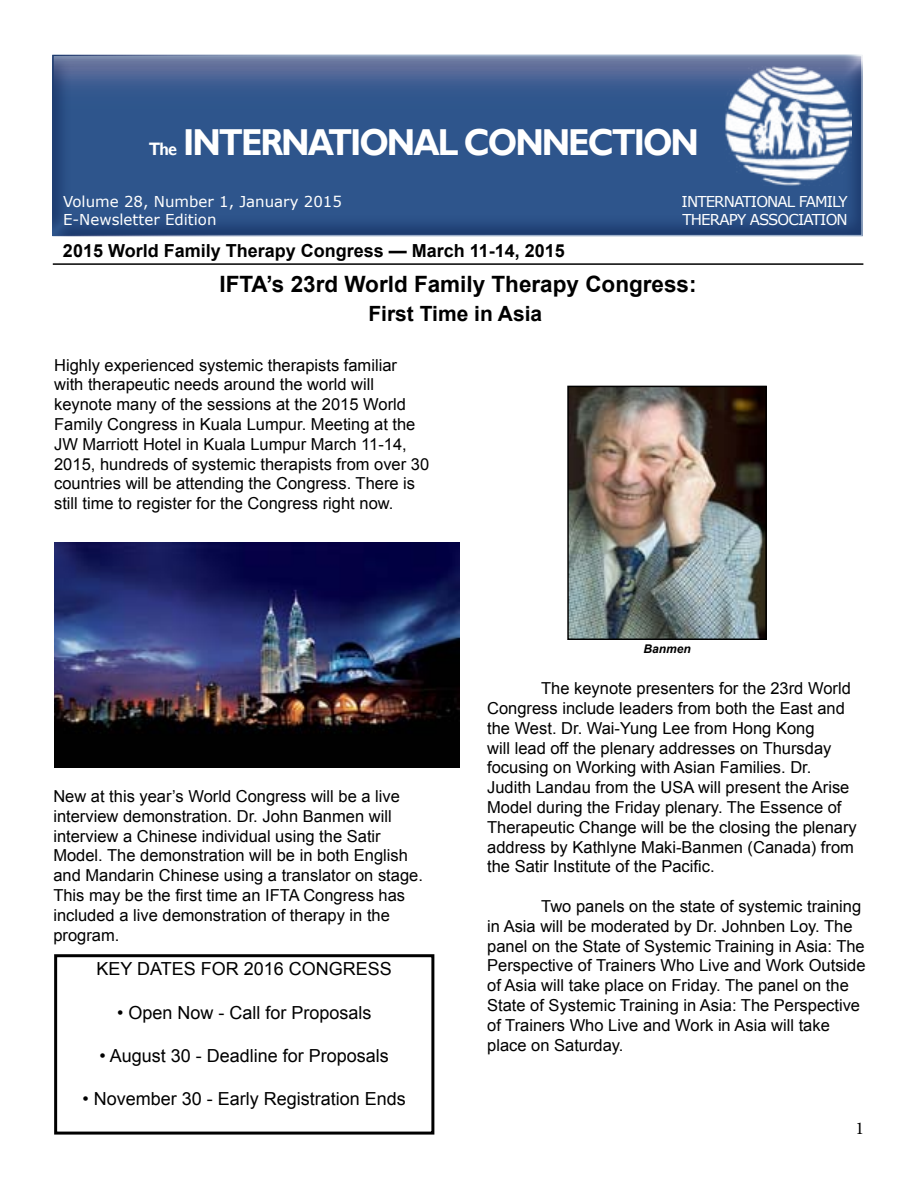
<style>
.page{position:relative;width:918px;height:1188px;background:#fff}
.page>*{position:absolute;margin:0;border:0;box-sizing:border-box;transform-origin:0 0}
.t1{font:700 37.5px "Gill Sans";letter-spacing:-.06em;color:#fff;scale:.9 1}
.t2{font:700 22.5px "Arial";color:#000}
.t3{font:700 21px "Arial";color:#000}
.t4{font:18px "Arial";color:#000}
.t5{font:700 18px "Arial";color:#000}
.t6{font:18px "Minion Pro";color:#000}
.t7{font:16.5px/19.8px "Arial";color:#000}
.t8{font:15px/18px "Verdana";color:#fff}
.t9{font:15px/18px "Verdana";letter-spacing:-.06em;color:#fff}
.t10{font:italic 700 12px "Arial";color:#000}
.s1{font-size:18px}
</style>
<div class="page">
<div style="left:39px;top:53px;width:837px;height:186px;background:#2e558c;opacity:.5"></div>
<img style="left:724px;top:66px;width:128px;height:120px">
<hr style="left:53px;top:263px;width:810px;height:2px;background:#000">
<img style="left:570px;top:389px;width:194px;height:248px">
<div style="left:567px;top:386px;width:200px;height:254px;border:2px solid #000"></div>
<div style="left:54px;top:954px;width:380px;height:181px;border:3px solid #000"></div>
<img style="left:54px;top:543px;width:406px;height:225px">
<h1 class="t1" style="left:149px;top:120px;width:613px"><span class="s1">The</span> INTERNATIONAL CONNECTION</h1>
<p class="t8" style="left:63px;top:192px;width:280px">Volume 28, Number 1, January 2015<br>E-Newsletter Edition</p>
<p class="t9" style="left:682px;top:192px;width:168px">INTERNATIONAL FAMILY<br>THERAPY ASSOCIATION</p>
<p class="t5" style="left:63px;top:239px;width:503px">2015 World Family Therapy Congress — March 11-14, 2015</p>
<h2 class="t2" style="left:219px;top:269px;width:479px">IFTA’s 23rd World Family Therapy Congress:</h2>
<p class="t3" style="left:368px;top:300px;width:175px">First Time in Asia</p>
<p class="t7" style="left:54px;top:355px;width:377px">Highly experienced systemic therapists familiar with therapeutic needs around the world will keynote many of the sessions at the 2015 World Family Congress in Kuala Lumpur. Meeting at the JW Marriott Hotel in Kuala Lumpur March 11-14, 2015, hundreds of systemic therapists from over 30 countries will be attending the Congress. There is still time to register for the Congress right now.</p>
<p class="t7" style="left:53px;top:787px;width:371px">New at this year’s World Congress will be a live interview demonstration. Dr. John Banmen will interview a Chinese individual using the Satir Model. The demonstration will be in both English and Mandarin Chinese using a translator on stage.<br>This may be the first time an IFTA Congress has included a live demonstration of therapy in the program.</p>
<p class="t4" style="left:97px;top:957px;width:297px">KEY DATES FOR 2016 CONGRESS</p>
<p class="t4" style="left:117px;top:1000px;width:256px">• Open Now - Call for Proposals</p>
<p class="t4" style="left:100px;top:1044px;width:291px">• August 30 - Deadline for Proposals</p>
<p class="t4" style="left:83px;top:1087px;width:325px">• November 30 - Early Registration Ends</p>
<p class="t10" style="left:643px;top:641px;width:49px">Banmen</p>
<p class="t7" style="left:487px;top:679px;width:371px;text-indent:54px">The keynote presenters for the 23rd World Congress include leaders from both the East and the West. Dr. Wai-Yung Lee from Hong Kong<br>will lead off the plenary addresses on Thursday focusing on Working with Asian Families. Dr.<br>Judith Landau from the USA will present the Arise Model during the Friday plenary. The Essence of Therapeutic Change will be the closing the plenary address by Kathlyne Maki-Banmen (Canada) from the Satir Institute of the Pacific.</p>
<p class="t7" style="left:487px;top:897px;width:380px;text-indent:54px">Two panels on the state of systemic training in Asia will be moderated by Dr. Johnben Loy. The panel on the State of Systemic Training in Asia: The Perspective of Trainers Who Live and Work Outside of Asia will take place on Friday. The panel on the State of Systemic Training in Asia: The Perspective of Trainers Who Live and Work in Asia will take place on Saturday.</p>
<p class="t6" style="left:855px;top:1116px;width:10px">1</p>
</div>
